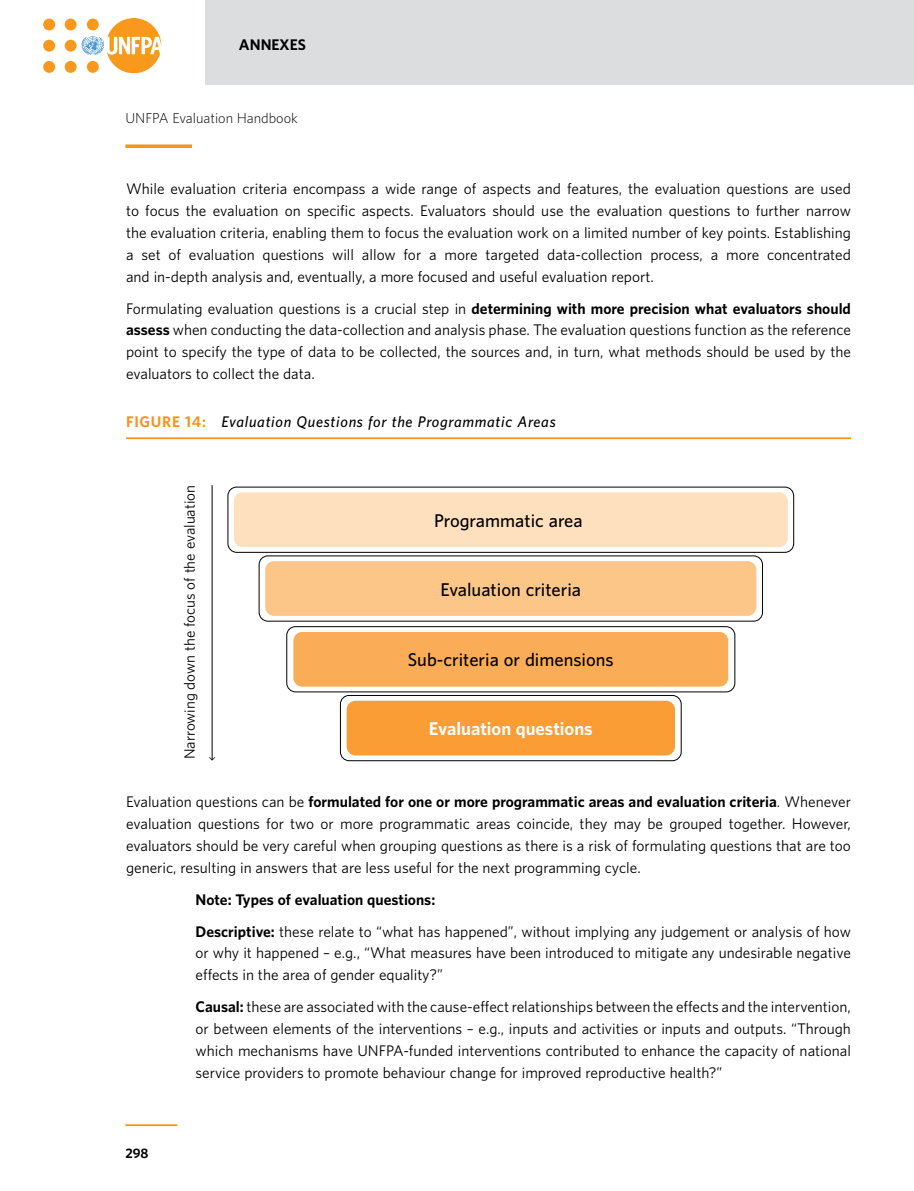
<style>
.page{position:relative;width:914px;height:1191px;background:#fff}
.page>*{position:absolute;margin:0;border:0;box-sizing:border-box;transform-origin:0 0}
.t1{font:600 16.8px "UNFPA";color:#000}
.t2{font:700 16.8px "UNFPA";color:#fff}
.t3{font:14px/21.9px "UNFPA Text";color:#000;text-align:justify}
.t4{font:700 14px "UNFPA";color:#000}
.t5{font:italic 600 14px "UNFPA";letter-spacing:.05em;color:#000}
.t6{font:13.65px "UNFPA Text";color:#000}
.t7{font:300 13.12px "UNFPA";color:#000}
.t8{font:700 12.25px "UNFPA";color:#000}
.s1{font-family:"UNFPA Text";font-weight:400}
.s2{font-family:"UNFPA";font-weight:700}
.s3{font-weight:700;font-style:normal;color:#f7941e}
</style>
<div class="page">
<svg style="left:125px;top:144px;width:67px;height:4px"></svg>
<div style="left:206px;top:0;width:708px;height:84px;background:#dcddde"></div>
<div style="left:65px;top:40px;width:12px;height:12px;background:#f8991d;border-radius:50%"></div>
<div style="left:65px;top:61px;width:12px;height:12px;background:#f8991d;border-radius:50%"></div>
<div style="left:65px;top:19px;width:12px;height:11px;background:#f8991d;border-radius:50%"></div>
<div style="left:43px;top:40px;width:12px;height:12px;background:#f8991d;border-radius:50%"></div>
<div style="left:43px;top:61px;width:12px;height:12px;background:#f8991d;border-radius:50%"></div>
<div style="left:43px;top:19px;width:12px;height:11px;background:#f8991d;border-radius:50%"></div>
<svg style="left:81px;top:18px;width:80px;height:55px"></svg>
<hr style="left:125px;top:1124px;width:52px;height:2px;background:#f7941e">
<hr style="left:126px;top:437px;width:724px;height:2px;background:#f7941e">
<div style="left:346px;top:700px;width:329px;height:55px;background:#f99d34;border-radius:9px"></div>
<div style="left:340px;top:695px;width:341px;height:66px;border:1px solid #000;border-radius:9px"></div>
<div style="left:293px;top:632px;width:435px;height:54px;background:#faac56;border-radius:9px"></div>
<div style="left:286px;top:626px;width:449px;height:66px;border:1px solid #000;border-radius:9px"></div>
<div style="left:265px;top:561px;width:491px;height:55px;background:#fdc689;border-radius:9px"></div>
<div style="left:259px;top:555px;width:503px;height:66px;border:1px solid #000;border-radius:9px"></div>
<div style="left:234px;top:492px;width:553px;height:55px;background:#fee0bf;border-radius:9px"></div>
<div style="left:227px;top:487px;width:567px;height:65px;border:1px solid #000;border-radius:9px"></div>
<hr style="left:212px;top:485px;width:1px;height:275px;background:#000">
<svg style="left:209px;top:757px;width:6px;height:3px"></svg>
<p class="t4" style="left:239px;top:35px;width:68px">ANNEXES</p>
<p class="t7" style="left:125px;top:110px;width:174px">UNFPA Evaluation Handbook</p>
<p class="t3" style="left:126px;top:178px;width:726px">While evaluation criteria encompass a wide range of aspects and features, the evaluation questions are used to focus the evaluation on specific aspects. Evaluators should use the evaluation questions to further narrow the evaluation criteria, enabling them to focus the evaluation work on a limited number of key points. Establishing a set of evaluation questions will allow for a more targeted data-collection process, a more concentrated and in-depth analysis and, eventually, a more focused and useful evaluation report.</p>
<p class="t4" style="left:126px;top:299px;width:726px"><span class="s1">Formulating evaluation questions is a crucial step in</span> determining with more precision what evaluators should</p>
<p class="t3" style="left:126px;top:319px;width:726px"><span class="s2">assess</span> when conducting the data-collection and analysis phase. The evaluation questions function as the reference point to specify the type of data to be collected, the sources and, in turn, what methods should be used by the evaluators to collect the data.</p>
<p class="t5" style="left:126px;top:413px;width:431px"><span class="s3">FIGURE 14:</span> Evaluation Questions for the Programmatic Areas</p>
<p class="t6" style="left:181px;top:759px;width:276px;rotate:-90deg">Narrowing down the focus of the evaluation</p>
<p class="t1" style="left:434px;top:509px;width:150px">Programmatic area</p>
<p class="t1" style="left:440px;top:578px;width:142px">Evaluation criteria</p>
<p class="t1" style="left:408px;top:649px;width:207px">Sub-criteria or dimensions</p>
<p class="t2" style="left:429px;top:717px;width:165px">Evaluation questions</p>
<p class="t4" style="left:126px;top:792px;width:726px"><span class="s1">Evaluation questions can be</span> formulated for one or more programmatic areas and evaluation criteria<span class="s1">. Whenever</span></p>
<p class="t3" style="left:126px;top:812px;width:726px">evaluation questions for two or more programmatic areas coincide, they may be grouped together. However, evaluators should be very careful when grouping questions as there is a risk of formulating questions that are too generic, resulting in answers that are less useful for the next programming cycle.</p>
<p class="t4" style="left:195px;top:890px;width:241px">Note: Types of evaluation questions:</p>
<p class="t3" style="left:195px;top:920px;width:657px"><span class="s2">Descriptive:</span> these relate to “what has happened”, without implying any judgement or analysis of how or why it happened – e.g., “What measures have been introduced to mitigate any undesirable negative effects in the area of gender equality?”</p>
<p class="t3" style="left:195px;top:995px;width:657px"><span class="s2">Causal:</span> these are associated with the cause-effect relationships between the effects and the intervention, or between elements of the interventions – e.g., inputs and activities or inputs and outputs. “Through which mechanisms have UNFPA-funded interventions contributed to enhance the capacity of national service providers to promote behaviour change for improved reproductive health?”</p>
<p class="t8" style="left:125px;top:1144px;width:25px">298</p>
</div>
